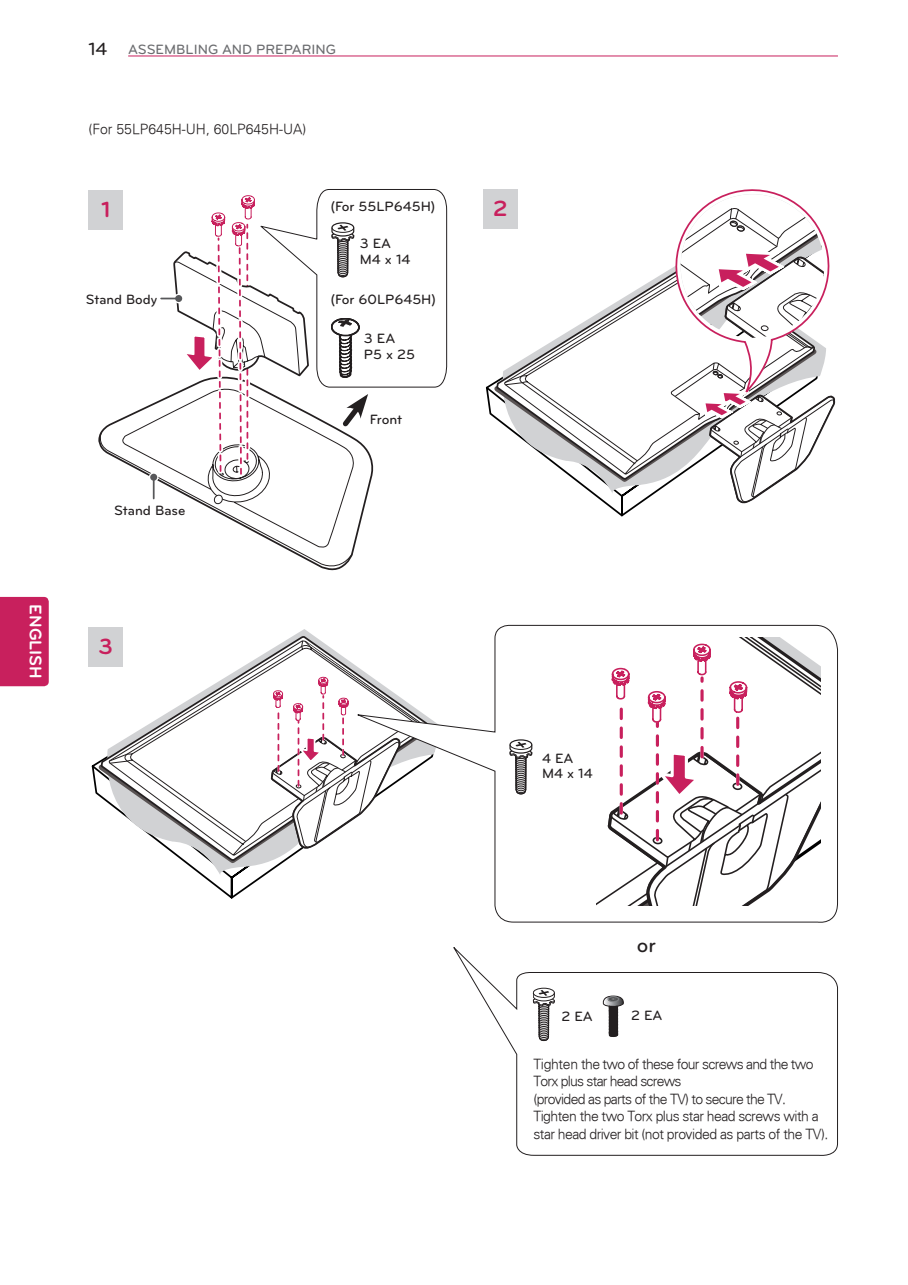
<style>
.page{position:relative;width:908px;height:1285px;background:#fff}
.page>*{position:absolute;margin:0;border:0;box-sizing:border-box;transform-origin:0 0}
.t1{font:700 22.75px "Bryant LG";color:#c8205d}
.t2{font:500 21px "Bryant LG";color:#231f20}
.t3{font:700 17.5px "Bryant LG";color:#fff}
.t4{font:300 14px/17.5px "Univers";letter-spacing:-.04em;color:#231f20}
.t5{font:500 14px/15.8px "Bryant LG";color:#231f20}
.t6{font:300 14px "Univers";color:#231f20}
.t7{font:500 14px "Bryant LG";color:#6c6d70}
.s1{font-size:18.38px;color:#231f20}
</style>
<div class="page">
<div style="left:0;top:597px;width:49px;height:89px;background:#c8205d"></div>
<hr style="left:128px;top:56px;width:709px;height:1px;background:#c8205d">
<svg style="left:94px;top:761px;width:191px;height:106px"></svg>
<svg style="left:99px;top:636px;width:219px;height:225px"></svg>
<svg style="left:108px;top:639px;width:212px;height:216px"></svg>
<svg style="left:108px;top:640px;width:213px;height:202px"></svg>
<svg style="left:270px;top:641px;width:86px;height:208px"></svg>
<div style="left:88px;top:627px;width:35px;height:40px;background:#d1d2d4"></div>
<svg style="left:489px;top:381px;width:179px;height:104px"></svg>
<svg style="left:495px;top:376px;width:173px;height:104px"></svg>
<svg style="left:503px;top:371px;width:165px;height:104px"></svg>
<svg style="left:504px;top:270px;width:164px;height:191px"></svg>
<svg style="left:668px;top:189px;width:167px;height:315px"></svg>
<div style="left:483px;top:189px;width:35px;height:40px;background:#d1d2d4"></div>
<svg style="left:98px;top:399px;width:259px;height:171px"></svg>
<hr style="left:152px;top:475px;width:3px;height:23px;background:#fff">
<div style="left:149px;top:472px;width:9px;height:10px;border:4px solid #fff;border-radius:50%"></div>
<svg style="left:153px;top:481px;width:1px;height:17px"></svg>
<div style="left:150px;top:474px;width:7px;height:7px;background:#57585a;border-radius:50%"></div>
<div style="left:88px;top:190px;width:35px;height:40px;background:#d1d2d4"></div>
<svg style="left:161px;top:189px;width:286px;height:315px"></svg>
<svg style="left:356px;top:624px;width:482px;height:299px"></svg>
<svg style="left:453px;top:947px;width:385px;height:209px"></svg>
<svg style="left:601px;top:995px;width:23px;height:42px"></svg>
<div style="left:607px;top:996px;width:11px;height:5px;border:1px solid #808285;border-radius:50%"></div>
<svg style="left:533px;top:987px;width:21px;height:53px"></svg>
<svg style="left:509px;top:739px;width:23px;height:55px"></svg>
<svg style="left:597px;top:638px;width:223px;height:267px"></svg>
<p class="t3" style="left:46px;top:604px;width:76px;rotate:90deg">ENGLISH</p>
<p class="t7" style="left:88px;top:41px;width:249px"><span class="s1">14</span> ASSEMBLI NG AND PREPARI NG</p>
<p class="t6" style="left:88px;top:120px;width:219px">(For 55LP645H-UH, 60LP645H-UA)</p>
<h1 class="t1" style="left:101px;top:195px;width:10px">1</h1>
<p class="t5" style="left:86px;top:291px;width:73px">Stand Body</p>
<p class="t5" style="left:330px;top:198px;width:107px">(For 55LP645H)</p>
<p class="t5" style="left:360px;top:235px;width:52px">3 EA<br>M4 x 14</p>
<p class="t5" style="left:330px;top:291px;width:107px">(For 60LP645H)</p>
<p class="t5" style="left:364px;top:331px;width:52px">3 EA<br>P5 x 25</p>
<p class="t5" style="left:370px;top:411px;width:34px">Front</p>
<p class="t5" style="left:114px;top:502px;width:73px">Stand Base</p>
<h1 class="t1" style="left:99px;top:632px;width:16px">3</h1>
<h1 class="t1" style="left:493px;top:194px;width:16px">2</h1>
<p class="t5" style="left:542px;top:750px;width:52px">4 EA<br>M4 x 14</p>
<h2 class="t2" style="left:637px;top:932px;width:20px">or</h2>
<p class="t5" style="left:561px;top:1008px;width:33px">2 EA</p>
<p class="t5" style="left:631px;top:1007px;width:33px">2 EA</p>
<p class="t4" style="left:533px;top:1054px;width:296px">Tighten the two of these four screws and the two Torx plus star head screws<br>(provided as parts of the TV) to secure the TV.<br>Tighten the two Torx plus star head screws with a star head driver bit (not provided as parts of the TV).</p>
</div>
